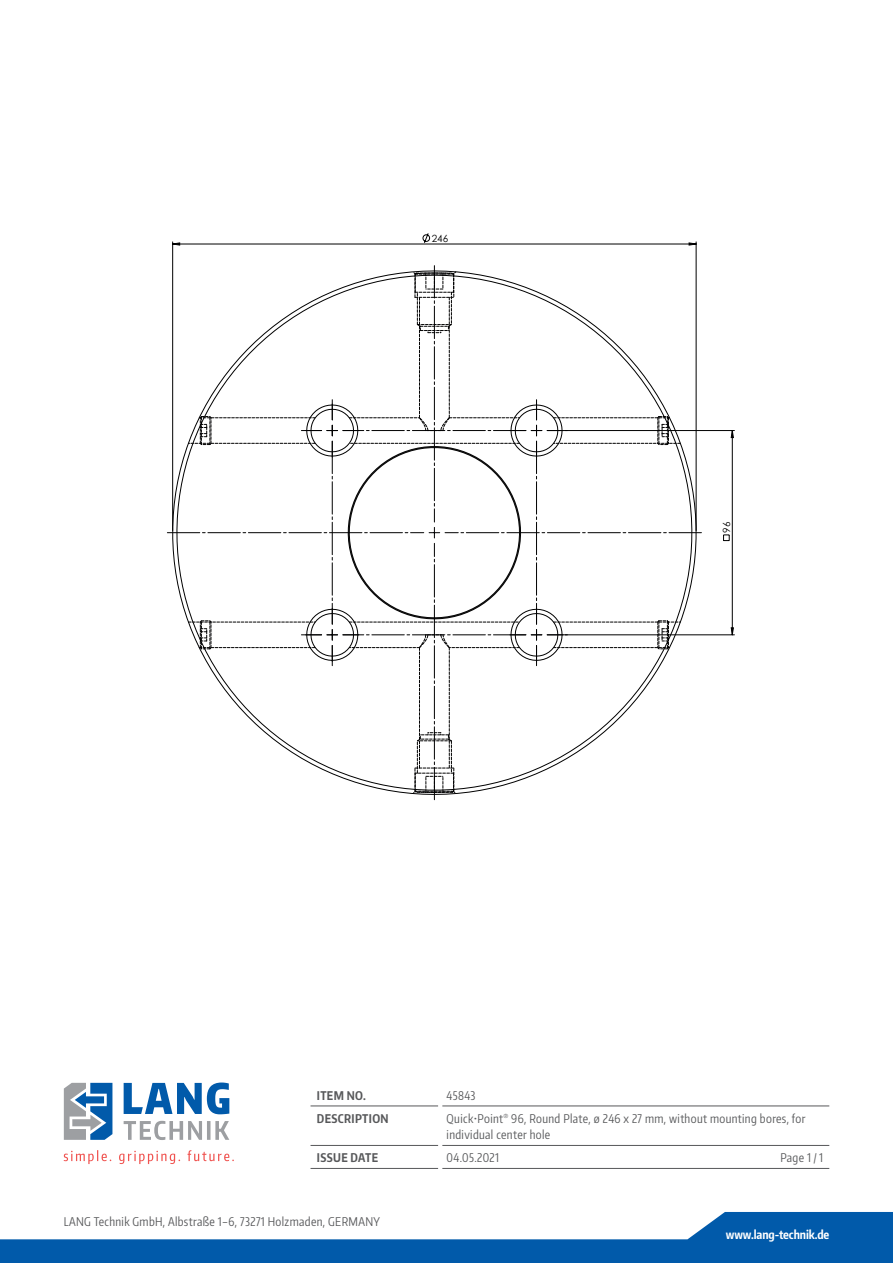
<style>
.page{position:relative;width:893px;height:1263px;background:#fff}
.page>*{position:absolute;margin:0;border:0;box-sizing:border-box;transform-origin:0 0}
.t1{font:12px/16.5px "Encode Sans Compressed";letter-spacing:.03em;color:#57585a}
.t2{font:700 12px "Encode Sans Compressed";letter-spacing:.03em;color:#57585a}
.t3{font:700 12px "Encode Sans Compressed";letter-spacing:-.01em;color:#fff}
.t4{font:9.9px "Century Gothic";color:#000001}
</style>
<div class="page">
<svg style="left:0;top:1212px;width:893px;height:51px;fill:#015aaa"></svg>
<svg style="left:124px;top:1082px;width:105px;height:32px"></svg>
<svg style="left:124px;top:1121px;width:105px;height:19px"></svg>
<svg style="left:64px;top:1083px;width:48px;height:57px"></svg>
<svg style="left:64px;top:1150px;width:170px;height:14px"></svg>
<hr style="left:311px;top:1106px;width:127px;height:1px;background:#57585a">
<hr style="left:442px;top:1106px;width:387px;height:1px;background:#57585a">
<hr style="left:311px;top:1145px;width:127px;height:1px;background:#57585a">
<hr style="left:442px;top:1145px;width:387px;height:1px;background:#57585a">
<hr style="left:311px;top:1168px;width:127px;height:1px;background:#57585a">
<hr style="left:442px;top:1168px;width:387px;height:1px;background:#57585a">
<hr style="left:172px;top:242px;width:1px;height:288px;background:#000001">
<hr style="left:696px;top:242px;width:1px;height:288px;background:#000001">
<hr style="left:565px;top:430px;width:169px;height:1px;background:#000001">
<hr style="left:565px;top:634px;width:169px;height:1px;background:#000001">
<svg style="left:172px;top:233px;width:525px;height:13px"></svg>
<svg style="left:723px;top:430px;width:11px;height:205px"></svg>
<svg style="left:167px;top:266px;width:534px;height:534px"></svg>
<p class="t4" style="left:432px;top:231px;width:18px">246</p>
<p class="t4" style="left:719px;top:533px;width:13px;rotate:-90deg">96</p>
<p class="t2" style="left:317px;top:1087px;width:51px">ITEM NO.</p>
<p class="t1" style="left:447px;top:1086px;width:30px">45843</p>
<p class="t2" style="left:317px;top:1110px;width:73px">DESCRIPTION</p>
<p class="t1" style="left:447px;top:1109px;width:360px">Quick•Point<sup>®</sup> 96, Round Plate, ø 246 x 27 mm, without mounting bores, for individual center hole</p>
<p class="t2" style="left:317px;top:1150px;width:63px">ISSUE DATE</p>
<p class="t1" style="left:447px;top:1149px;width:54px">04.05.2021</p>
<p class="t1" style="left:780px;top:1149px;width:44px">Page 1 / 1</p>
<p class="t1" style="left:64px;top:1212px;width:318px">LANG Technik GmbH, Albstraße 1–6, 73271 Holzmaden, GERMANY</p>
<p class="t3" style="left:726px;top:1227px;width:105px">www.lang-technik.de</p>
</div>
